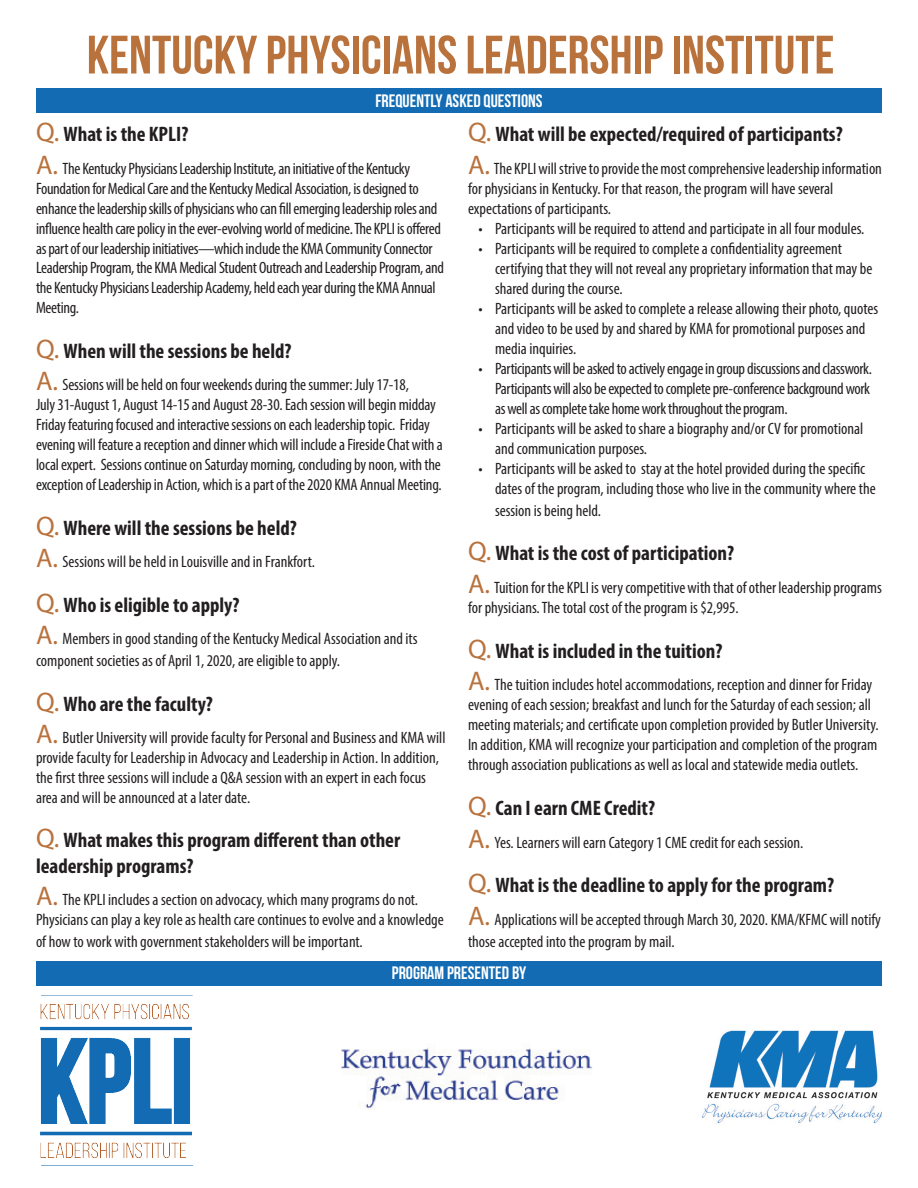
<style>
.page{position:relative;width:918px;height:1188px;background:#fff}
.page>*{position:absolute;margin:0;border:0;box-sizing:border-box;transform-origin:0 0}
.t1{font:700 54px "Bebas Neue";color:#ba723d}
.t2{font:700 condensed 21px/25.3px "Myriad Pro";color:#231f20}
.t3{font:700 18px "Bebas Neue";color:#fff}
.t4{font:condensed 16.5px/20px "Myriad Pro";color:#231f20}
.t5{font:condensed 16.5px/20px "Myriad Pro";letter-spacing:-.02em;color:#231f20}
.s1{font-weight:400;font-stretch:normal;font-size:27px;color:#ba723d}
.s2{font-stretch:normal;font-size:27px;color:#ba723d}
</style>
<div class="page">
<img style="left:40px;top:995px;width:153px;height:171px">
<img style="left:342px;top:1048px;width:250px;height:61px">
<img style="left:702px;top:1030px;width:180px;height:93px">
<div style="left:36px;top:961px;width:846px;height:25px;background:#136cb3"></div>
<div style="left:36px;top:88px;width:846px;height:25px;background:#136cb3"></div>
<p class="t1" style="left:87px;top:25px;width:749px">KENTUCKY PHYSICIANS LEADERSHIP INSTITUTE</p>
<p class="t3" style="left:375px;top:91px;width:169px">FREQUENTLY ASKED QUESTIONS</p>
<p class="t2" style="left:36px;top:121px;width:154px"><span class="s1">Q.</span> What is the KPLI?</p>
<p class="t5" style="left:36px;top:158px;width:410px"><span class="s2">A.</span> The Kentucky Physicians Leadership Institute, an initiative of the Kentucky Foundation for Medical Care and the Kentucky Medical Association, is designed to enhance the leadership skills of physicians who can fill emerging leadership roles and influence health care policy in the ever-evolving world of medicine. The KPLI is offered as part of our leadership initiatives—which include the KMA Community Connector Leadership Program, the KMA Medical Student Outreach and Leadership Program, and the Kentucky Physicians Leadership Academy, held each year during the KMA Annual Meeting.</p>
<p class="t2" style="left:36px;top:338px;width:257px"><span class="s1">Q.</span> When will the sessions be held?</p>
<p class="t4" style="left:36px;top:375px;width:374px"><span class="s2">A.</span> Sessions will be held on four weekends during the summer: July 17-18,</p>
<p class="t4" style="left:36px;top:395px;width:408px">July 31-August 1, August 14-15 and August 28-30. Each session will begin midday Friday featuring focused and interactive sessions on each leadership topic. Friday evening will feature a reception and dinner which will include a Fireside Chat with a local expert. Sessions continue on Saturday morning, concluding by noon, with the exception of Leadership in Action, which is a part of the 2020 KMA Annual Meeting.</p>
<p class="t2" style="left:36px;top:514px;width:262px"><span class="s1">Q.</span> Where will the sessions be held?</p>
<p class="t4" style="left:36px;top:551px;width:280px"><span class="s2">A.</span> Sessions will be held in Louisville and in Frankfort.</p>
<p class="t2" style="left:36px;top:592px;width:205px"><span class="s1">Q.</span> Who is eligible to apply?</p>
<p class="t4" style="left:36px;top:628px;width:383px;line-height:21.8px"><span class="s2">A.</span> Members in good standing of the Kentucky Medical Association and its component societies as of April 1, 2020, are eligible to apply.</p>
<p class="t2" style="left:36px;top:690px;width:178px"><span class="s1">Q.</span> Who are the faculty?</p>
<p class="t4" style="left:36px;top:727px;width:411px"><span class="s2">A.</span> Butler University will provide faculty for Personal and Business and KMA will provide faculty for Leadership in Advocacy and Leadership in Action. In addition, the first three sessions will include a Q&amp;A session with an expert in each focus area and will be announced at a later date.</p>
<p class="t2" style="left:36px;top:827px;width:366px"><span class="s1">Q.</span> What makes this program different than other leadership programs?</p>
<p class="t4" style="left:36px;top:890px;width:409px"><span class="s2">A.</span> The KPLI includes a section on advocacy, which many programs do not.<br>Physicians can play a key role as health care continues to evolve and a knowledge</p>
<p class="t4" style="left:36px;top:931px;width:328px">of how to work with government stakeholders will be important.</p>
<p class="t2" style="left:468px;top:121px;width:376px"><span class="s1">Q.</span> What will be expected/required of participants?</p>
<p class="t4" style="left:468px;top:158px;width:416px"><span class="s2">A.</span> The KPLI will strive to provide the most comprehensive leadership information for physicians in Kentucky. For that reason, the program will have several expectations of participants.</p>
<p class="t4" style="left:478px;top:218px;width:388px">• Participants will be required to attend and participate in all four modules.</p>
<p class="t4" style="left:495px;top:238px;width:379px;text-indent:-16px">• Participants will be required to complete a confidentiality agreement certifying that they will not reveal any proprietary information that may be shared during the course.</p>
<p class="t4" style="left:495px;top:298px;width:385px;text-indent:-16px">• Participants will be asked to complete a release allowing their photo, quotes and video to be used by and shared by KMA for promotional purposes and media inquiries.</p>
<p class="t4" style="left:495px;top:358px;width:379px;text-align:justify;text-indent:-16px">• Participants will be asked to actively engage in group discussions and classwork.<br>Participants will also be expected to complete pre-conference background work as well as complete take home work throughout the program.</p>
<p class="t4" style="left:495px;top:418px;width:370px;text-indent:-16px">• Participants will be asked to share a biography and/or CV for promotional and communication purposes.</p>
<p class="t4" style="left:495px;top:458px;width:382px;text-indent:-16px">• Participants will be asked to stay at the hotel provided during the specific dates of the program, including those who live in the community where the</p>
<p class="t4" style="left:495px;top:500px;width:108px">session is being held.</p>
<p class="t2" style="left:468px;top:540px;width:268px"><span class="s1">Q.</span> What is the cost of participation?</p>
<p class="t4" style="left:468px;top:577px;width:415px"><span class="s2">A.</span> Tuition for the KPLI is very competitive with that of other leadership programs for physicians. The total cost of the program is $2,995.</p>
<p class="t2" style="left:468px;top:638px;width:256px"><span class="s1">Q.</span> What is included in the tuition?</p>
<p class="t4" style="left:468px;top:675px;width:412px"><span class="s2">A.</span> The tuition includes hotel accommodations, reception and dinner for Friday evening of each session; breakfast and lunch for the Saturday of each session; all meeting materials; and certificate upon completion provided by Butler University.<br>In addition, KMA will recognize your participation and completion of the program through association publications as well as local and statewide media outlets.</p>
<p class="t2" style="left:468px;top:795px;width:189px"><span class="s1">Q.</span> Can I earn CME Credit?</p>
<p class="t4" style="left:468px;top:832px;width:337px"><span class="s2">A.</span> Yes. Learners will earn Category 1 CME credit for each session.</p>
<p class="t2" style="left:468px;top:872px;width:368px"><span class="s1">Q.</span> What is the deadline to apply for the program?</p>
<p class="t4" style="left:468px;top:908px;width:414px;line-height:21.8px"><span class="s2">A.</span> Applications will be accepted through March 30, 2020. KMA/KFMC will notify those accepted into the program by mail.</p>
<p class="t3" style="left:392px;top:963px;width:136px">PROGRAM PRESENTED BY</p>
</div>
